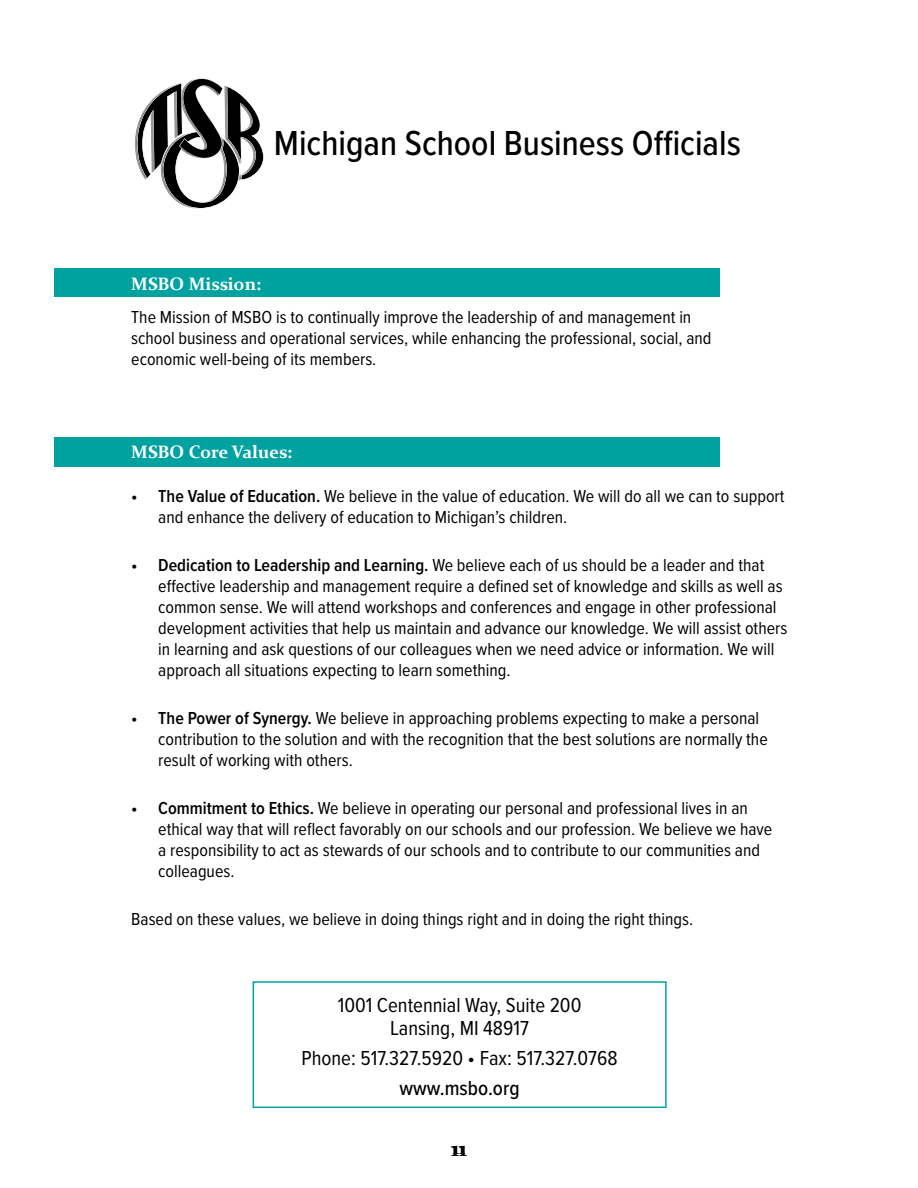
<style>
.page{position:relative;width:918px;height:1188px;background:#fff}
.page>*{position:absolute;margin:0;border:0;box-sizing:border-box;transform-origin:0 0}
.t1{font:500 36px "Proxima Nova Cond";color:#000}
.t2{font:21px/22.5px "Proxima Nova Cond";color:#000;text-align:center}
.t3{font:500 21px "Proxima Nova Cond";color:#000}
.t4{font:18px/21px "Proxima Nova Cond";color:#000}
.t5{font:700 18px "Constantia";color:#fff}
.t6{font:700 18px "Constantia";color:#000}
.s1{font-weight:600}
.s2{font-size:22.5px}
</style>
<div class="page">
<div style="left:54px;top:269px;width:665px;height:28px;background:#00a2a0"></div>
<div style="left:253px;top:981px;width:414px;height:127px;background:#fff;border:2px solid #00a2a0"></div>
<svg style="left:135px;top:78px;width:129px;height:131px"></svg>
<div style="left:54px;top:437px;width:665px;height:30px;background:#00a2a0"></div>
<h1 class="t1" style="left:274px;top:116px;width:468px">Michigan School Business Officials</h1>
<p class="t5" style="left:131px;top:271px;width:132px">MSBO Mission:</p>
<p class="t4" style="left:131px;top:306px;width:582px">The Mission of MSBO is to continually improve the leadership of and management in school business and operational services, while enhancing the professional, social, and economic well-being of its members.</p>
<p class="t5" style="left:131px;top:440px;width:163px">MSBO Core Values:</p>
<p class="t4" style="left:158px;top:485px;width:628px;text-indent:-27px"><span class="s1">• The Value of Education.</span> We believe in the value of education. We will do all we can to support and enhance the delivery of education to Michigan’s children.</p>
<p class="t4" style="left:158px;top:554px;width:631px;text-indent:-27px"><span class="s1">• Dedication to Leadership and Learning.</span> We believe each of us should be a leader and that effective leadership and management require a defined set of knowledge and skills as well as common sense. We will attend workshops and conferences and engage in other professional development activities that help us maintain and advance our knowledge. We will assist others in learning and ask questions of our colleagues when we need advice or information. We will approach all situations expecting to learn something.</p>
<p class="t4" style="left:158px;top:707px;width:611px;text-indent:-27px"><span class="s1">• The Power of Synergy.</span> We believe in approaching problems expecting to make a personal contribution to the solution and with the recognition that the best solutions are normally the result of working with others.</p>
<p class="t4" style="left:158px;top:797px;width:616px;text-indent:-27px"><span class="s1">• Commitment to Ethics.</span> We believe in operating our personal and professional lives in an ethical way that will reflect favorably on our schools and our profession. We believe we have a responsibility to act as stewards of our schools and to contribute to our communities and colleagues.</p>
<p class="t4" style="left:131px;top:908px;width:564px">Based on these values, we believe in doing things right and in doing the right things.</p>
<p class="t2" style="left:338px;top:993px;width:245px">1001 Centennial Way, Suite 200<br>Lansing, MI 48917</p>
<p class="t2" style="left:302px;top:1046px;width:318px">Phone: 517.327.5920 • Fax: 517.327.0768</p>
<p class="t3" style="left:400px;top:1072px;width:121px">www.msbo.org</p>
<p class="t6" style="left:451px;top:1136px;width:18px">11<span class="s2">11</span></p>
</div>
